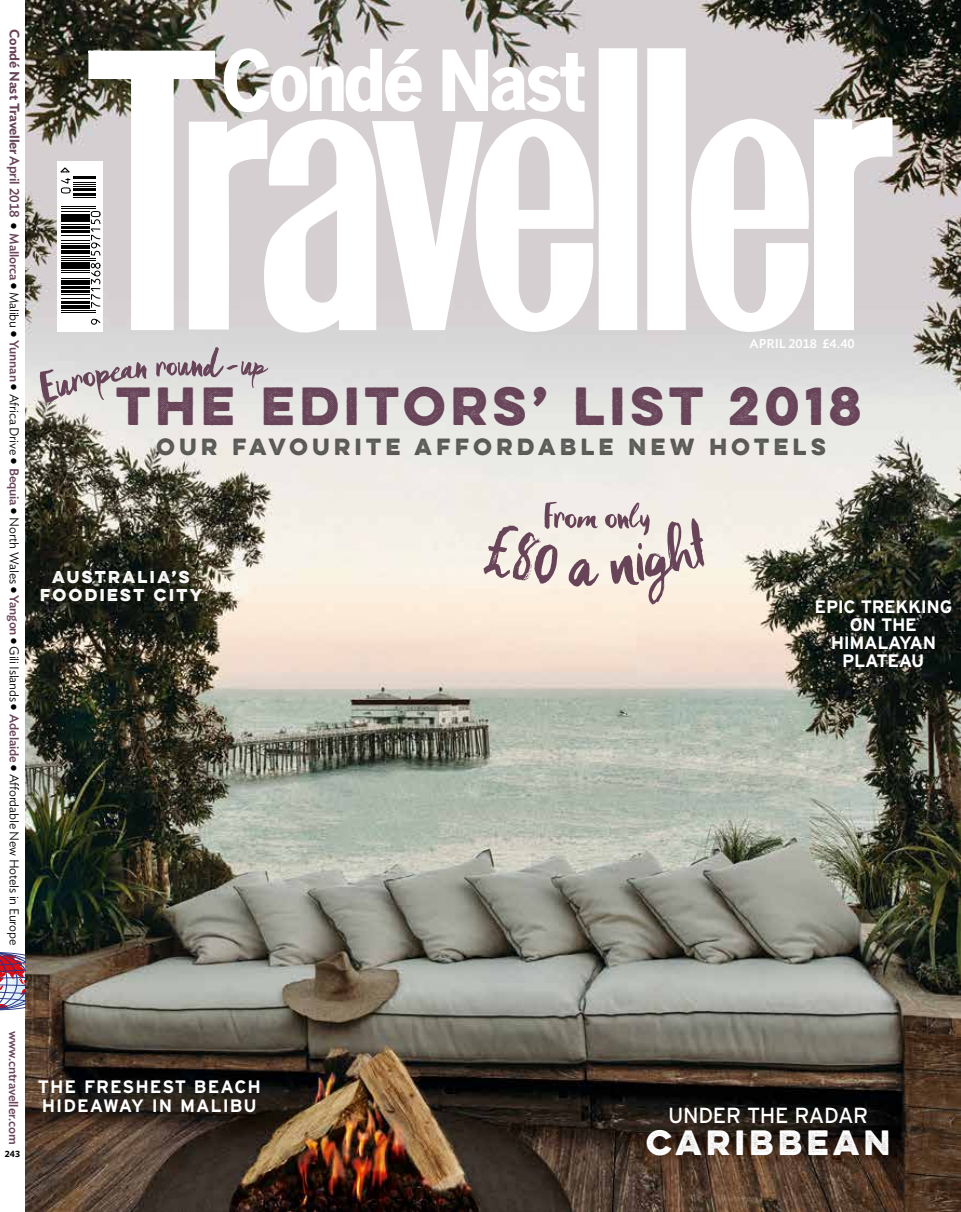
<style>
.page{position:relative;width:961px;height:1212px;background:#fff}
.page>*{position:absolute;margin:0;border:0;box-sizing:border-box;transform-origin:0 0}
.t1{font:700 48px "Lulo One";letter-spacing:-.12em;color:#684459}
.t2{font:700 31.5px "Lulo One";letter-spacing:-.085em;color:#fff}
.t3{font:21.75px "Interstate";letter-spacing:-.015em;color:#fff}
.t4{font:700 21px "Lulo One";letter-spacing:-.01em;color:#575756}
.t5{font:700 18px/18px "Interstate";letter-spacing:-.02em;color:#fff;text-align:center}
.t6{font:700 18px/19.5px "Interstate";letter-spacing:.055em;color:#fff}
.t7{font:700 15.45px/18px "Lulo One";letter-spacing:-.07em;color:#fff;text-align:center}
.t8{font:300 12.75px "Ideal Sans";letter-spacing:-.015em;color:#000}
.t9{font:500 12.75px "Ideal Sans";letter-spacing:-.01em;color:#684459}
.t10{font:500 12.75px "Ideal Sans";color:#fff}
.t11{font:600 9px "Ideal Sans";color:#000}
.s1{font-weight:600;font-size:13.5px;color:#684459}
.s2{font-weight:500;font-size:13.5px;color:#684459}
.s3{font-weight:500;color:#684459}
</style>
<div class="page">
<img style="left:25px;top:0;width:936px;height:1212px">
<div style="left:600px;top:49px;width:36px;height:280px;background:#fff"></div>
<div style="left:648px;top:49px;width:36px;height:280px;background:#fff"></div>
<div style="left:647px;top:48px;width:38px;height:282px;border:2px solid #fff"></div>
<svg style="left:684px;top:116px;width:209px;height:217px"></svg>
<div style="left:58px;top:161px;width:45px;height:170px;background:#fff"></div>
<svg style="left:59px;top:47px;width:545px;height:287px"></svg>
<svg style="left:156px;top:347px;width:112px;height:41px;background:#c8c1c4"></svg>
<svg style="left:40px;top:362px;width:107px;height:40px;background:#c4bcbe"></svg>
<svg style="left:605px;top:502px;width:99px;height:103px;background:#d4c6c3"></svg>
<svg style="left:483px;top:502px;width:116px;height:85px;background:#d4c7c5"></svg>
<svg style="left:0;top:952px;width:25px;height:58px"></svg>
<p class="t8" style="left:24px;top:29px;width:917px;rotate:90deg"><span class="s1">Condé Nast Traveller</span> <span class="s2">April 2018</span> ● <span class="s3">Mallorca</span> ● Malibu ● <span class="s3">Yunnan</span> ● Africa Drive ● <span class="s3">Bequia</span> ● North Wales ● <span class="s3">Yangon</span> ● Gili Islands ● <span class="s3">Adelaide</span> ● Affordable New Hotels in Europe</p>
<p class="t10" style="left:749px;top:334px;width:106px">APRIL 2018 £4.40</p>
<h1 class="t1" style="left:116px;top:369px;width:757px">THE EDITORS’ LIST 2018</h1>
<h3 class="t4" style="left:156px;top:431px;width:675px">OUR FAVOURITE AFFORDABLE NEW HOTELS</h3>
<p class="t7" style="left:40px;top:567px;width:167px">AUSTRALIA’S<br>FOODIEST CITY</p>
<h3 class="t5" style="left:814px;top:597px;width:139px">EPIC TREKKING<br>ON THE<br>HIMALAYAN<br>PLATEAU</h3>
<p class="t9" style="left:24px;top:1030px;width:115px;rotate:90deg">www.cntraveller.com</p>
<p class="t11" style="left:5px;top:1146px;width:17px">243</p>
<h3 class="t6" style="left:38px;top:1076px;width:224px">THE FRESHEST BEACH<br>HIDEAWAY IN MALIBU</h3>
<h3 class="t3" style="left:668px;top:1102px;width:202px">UNDER THE RADAR</h3>
<h2 class="t2" style="left:646px;top:1118px;width:253px">CARIBBEAN</h2>
</div>
